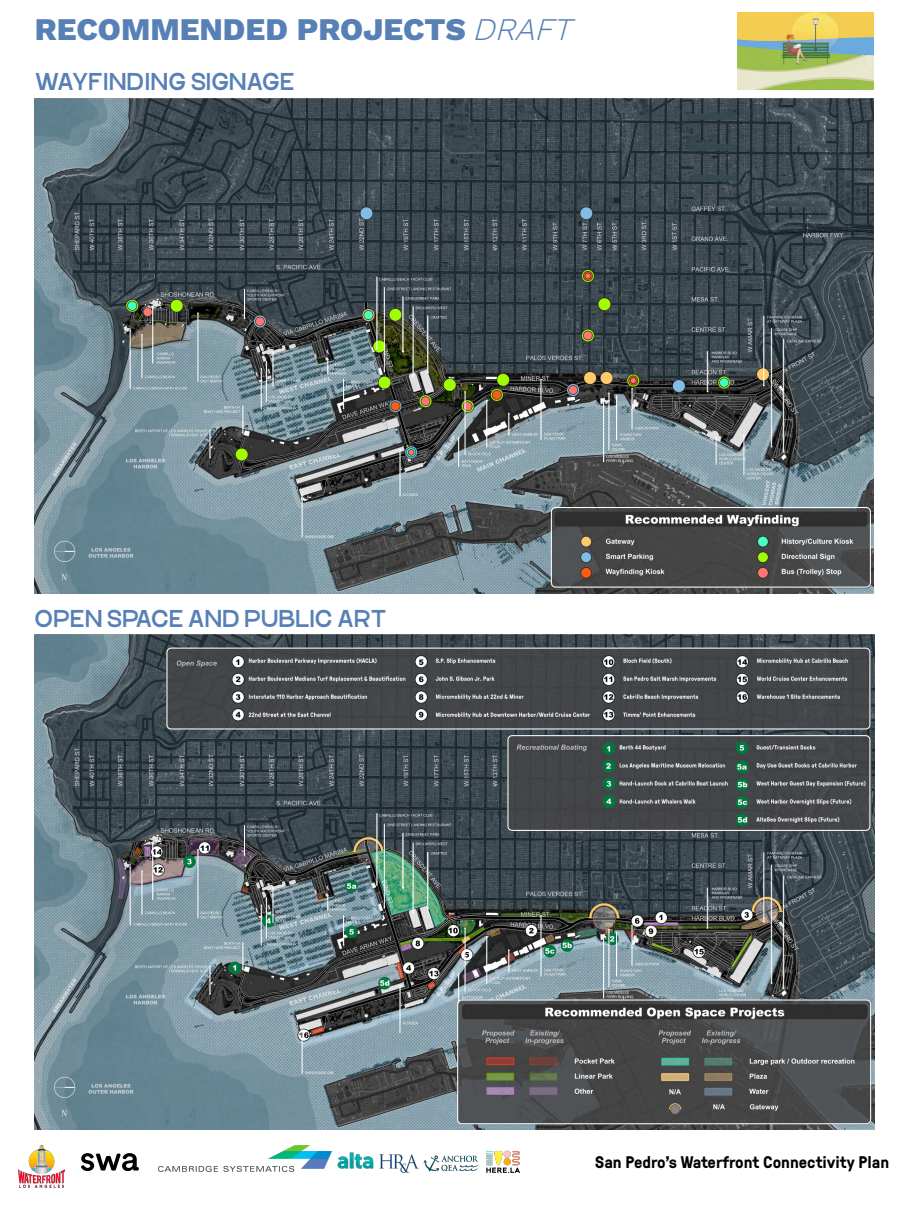
<style>
.page{position:relative;width:908px;height:1210px;background:#fff}
.page>*{position:absolute;margin:0;border:0;box-sizing:border-box;transform-origin:0 0}
.t1{font:800 31.5px "Work Sans";color:#5780b6}
.t2{font:900 22.75px "Work Sans";color:#5780b6}
.t3{font:700 16.8px "GT Pressura";color:#000}
.s1{font-weight:300;font-style:italic}
</style>
<div class="page">
<img style="left:19px;top:1145px;width:46px;height:43px">
<svg style="left:81px;top:1153px;width:58px;height:18px"></svg>
<img style="left:158px;top:1145px;width:173px;height:26px">
<img style="left:331px;top:1151px;width:43px;height:18px">
<img style="left:486px;top:1150px;width:33px;height:22px">
<img style="left:423px;top:1155px;width:56px;height:17px">
<img style="left:379px;top:1154px;width:39px;height:18px">
<img style="left:35px;top:99px;width:838px;height:494px">
<img style="left:35px;top:635px;width:839px;height:494px">
<img style="left:737px;top:12px;width:135px;height:78px">
<div style="left:550px;top:507px;width:320px;height:80px;border:1px solid #fff;border-radius:4px"></div>
<hr style="left:130px;top:331px;width:1px;height:58px;background:#fff">
<hr style="left:142px;top:335px;width:1px;height:43px;background:#fff">
<hr style="left:152px;top:307px;width:1px;height:56px;background:#fff">
<hr style="left:198px;top:313px;width:1px;height:69px;background:#fff">
<svg style="left:244px;top:289px;width:1px;height:30px"></svg>
<hr style="left:261px;top:369px;width:1px;height:40px;background:#fff">
<hr style="left:266px;top:361px;width:1px;height:41px;background:#fff">
<hr style="left:273px;top:350px;width:1px;height:36px;background:#fff">
<svg style="left:327px;top:358px;width:1px;height:16px"></svg>
<svg style="left:343px;top:379px;width:1px;height:30px"></svg>
<svg style="left:242px;top:405px;width:1px;height:28px"></svg>
<svg style="left:209px;top:429px;width:2px;height:29px"></svg>
<hr style="left:302px;top:493px;width:1px;height:44px;background:#fff">
<hr style="left:399px;top:449px;width:1px;height:47px;background:#fff">
<hr style="left:376px;top:277px;width:1px;height:71px;background:#fff">
<hr style="left:384px;top:287px;width:1px;height:84px;background:#fff">
<hr style="left:402px;top:296px;width:1px;height:55px;background:#fff">
<hr style="left:413px;top:306px;width:1px;height:70px;background:#fff">
<hr style="left:427px;top:315px;width:1px;height:57px;background:#fff">
<hr style="left:464px;top:392px;width:1px;height:63px;background:#fff">
<hr style="left:458px;top:437px;width:1px;height:30px;background:#fff">
<hr style="left:486px;top:400px;width:1px;height:47px;background:#fff">
<svg style="left:508px;top:413px;width:1px;height:23px"></svg>
<hr style="left:540px;top:379px;width:1px;height:61px;background:#fff">
<hr style="left:603px;top:401px;width:1px;height:61px;background:#fff">
<hr style="left:608px;top:393px;width:1px;height:57px;background:#fff">
<hr style="left:616px;top:396px;width:1px;height:44px;background:#fff">
<hr style="left:631px;top:389px;width:1px;height:40px;background:#fff">
<svg style="left:715px;top:436px;width:1px;height:28px"></svg>
<hr style="left:743px;top:435px;width:1px;height:40px;background:#fff">
<hr style="left:770px;top:328px;width:1px;height:119px;background:#fff">
<hr style="left:707px;top:351px;width:1px;height:40px;background:#fff">
<hr style="left:763px;top:316px;width:1px;height:69px;background:#fff">
<hr style="left:782px;top:339px;width:1px;height:113px;background:#fff">
<div style="left:166px;top:647px;width:704px;height:82px;border:1px solid #fff;border-radius:4px"></div>
<div style="left:457px;top:999px;width:413px;height:125px;border:1px solid #fff;border-radius:4px"></div>
<hr style="left:130px;top:867px;width:1px;height:58px;background:#fff">
<hr style="left:142px;top:871px;width:1px;height:44px;background:#fff">
<hr style="left:152px;top:843px;width:1px;height:57px;background:#fff">
<hr style="left:198px;top:849px;width:1px;height:69px;background:#fff">
<hr style="left:244px;top:825px;width:1px;height:30px;background:#fff">
<hr style="left:261px;top:905px;width:1px;height:41px;background:#fff">
<hr style="left:266px;top:898px;width:1px;height:40px;background:#fff">
<hr style="left:273px;top:886px;width:1px;height:37px;background:#fff">
<svg style="left:327px;top:895px;width:1px;height:16px"></svg>
<hr style="left:343px;top:915px;width:1px;height:30px;background:#fff">
<svg style="left:242px;top:942px;width:1px;height:28px"></svg>
<svg style="left:209px;top:965px;width:2px;height:29px"></svg>
<hr style="left:302px;top:1030px;width:1px;height:43px;background:#fff">
<hr style="left:399px;top:986px;width:1px;height:47px;background:#fff">
<hr style="left:376px;top:813px;width:1px;height:72px;background:#fff">
<hr style="left:384px;top:823px;width:1px;height:85px;background:#fff">
<hr style="left:402px;top:833px;width:1px;height:55px;background:#fff">
<hr style="left:413px;top:843px;width:1px;height:69px;background:#fff">
<hr style="left:427px;top:852px;width:1px;height:57px;background:#fff">
<hr style="left:464px;top:928px;width:1px;height:63px;background:#fff">
<svg style="left:458px;top:973px;width:1px;height:30px"></svg>
<hr style="left:486px;top:936px;width:1px;height:48px;background:#fff">
<svg style="left:508px;top:949px;width:1px;height:23px"></svg>
<hr style="left:540px;top:916px;width:1px;height:60px;background:#fff">
<hr style="left:603px;top:938px;width:1px;height:60px;background:#fff">
<hr style="left:608px;top:929px;width:1px;height:58px;background:#fff">
<hr style="left:616px;top:932px;width:1px;height:44px;background:#fff">
<hr style="left:631px;top:925px;width:1px;height:40px;background:#fff">
<hr style="left:770px;top:864px;width:1px;height:119px;background:#fff">
<hr style="left:707px;top:887px;width:1px;height:41px;background:#fff">
<hr style="left:763px;top:852px;width:1px;height:70px;background:#fff">
<hr style="left:782px;top:875px;width:1px;height:113px;background:#fff">
<div style="left:507px;top:735px;width:363px;height:96px;border:1px solid #fff;border-radius:4px"></div>
<h1 class="t1" style="left:35px;top:11px;width:548px">RECOMMENDED PROJECTS <span class="s1">DRAFT</span></h1>
<p class="t2" style="left:35px;top:68px;width:261px">WAYFINDING SIGNAGE</p>
<p class="t2" style="left:34px;top:605px;width:353px">OPEN SPACE AND PUBLIC ART</p>
<p class="t3" style="left:595px;top:1150px;width:295px">San Pedro’s Waterfront Connectivity Plan</p>
</div>
